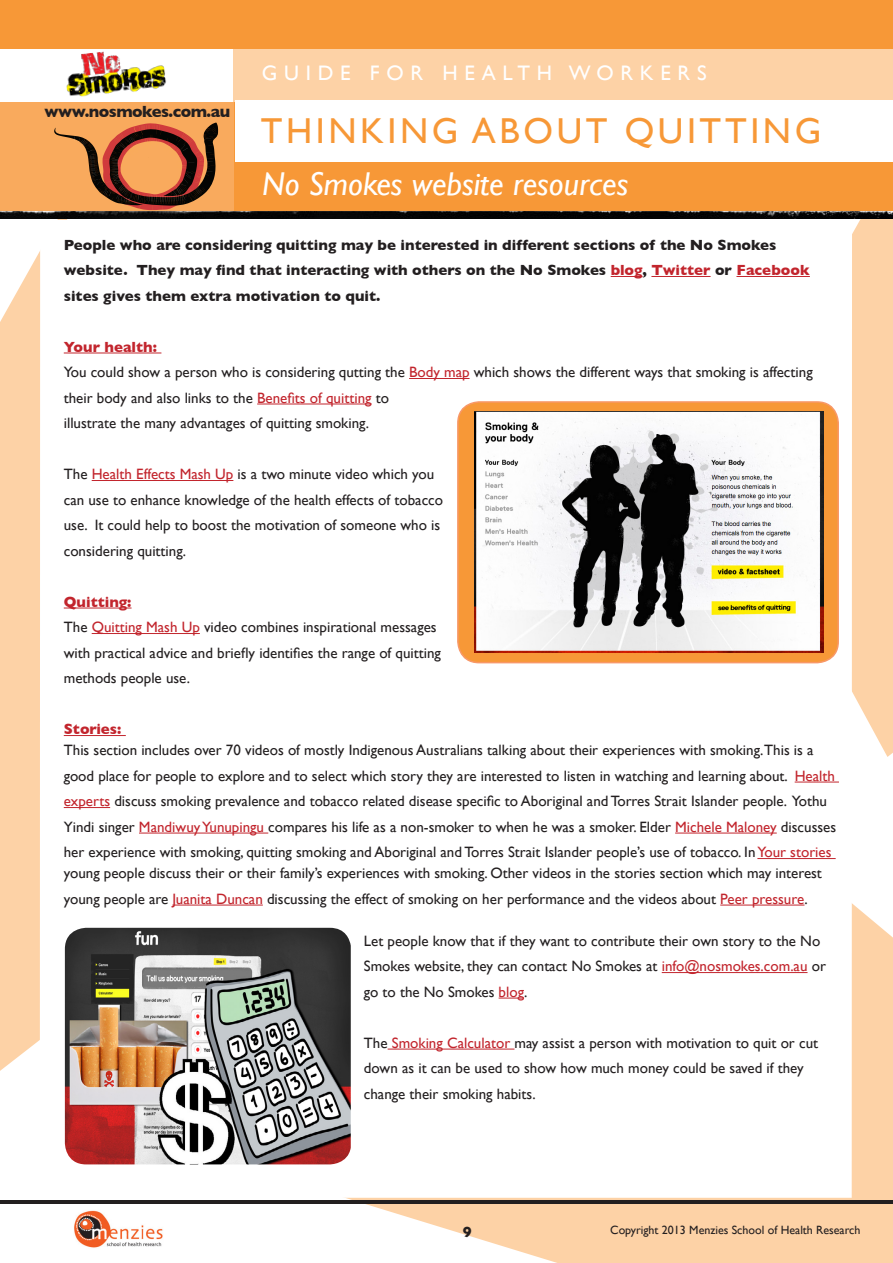
<style>
.page{position:relative;width:893px;height:1263px;background:#fff}
.page>*{position:absolute;margin:0;border:0;box-sizing:border-box;transform-origin:0 0}
.t1{font:36px "Gill Sans";letter-spacing:.1em;color:#f79837}
.t2{font:italic 33px "Gill Sans";color:#fff}
.t3{font:21px "Gill Sans";letter-spacing:.32em;color:#fff}
.t4{font:700 16.5px "Gill Sans";letter-spacing:-.03em;color:#231f20}
.t5{font:15px/25.5px "Gill Sans";color:#231f20}
.t6{font:700 15px/25.5px "Gill Sans";color:#231f20}
.t7{font:700 15px "Gill Sans";color:#c2252d}
.t8{font:12px "Gill Sans";color:#231f20}
.s1{color:#c2252d}
</style>
<div class="page">
<svg style="left:0;top:210px;width:154px;height:861px;background:#fbd5ad"></svg>
<svg style="left:726px;top:210px;width:167px;height:547px;background:#fad2a9"></svg>
<img style="left:0;top:212px;width:893px;height:6px">
<div style="left:0;top:0;width:893px;height:210px;background:#f79837"></div>
<div style="left:0;top:49px;width:235px;height:53px;background:#fff"></div>
<div style="left:234px;top:49px;width:659px;height:53px;background:#fdd2a6"></div>
<div style="left:0;top:102px;width:234px;height:108px;background:#f9aa5d"></div>
<svg style="left:346px;top:903px;width:547px;height:360px;fill:#fdd2a6"></svg>
<img style="left:66px;top:51px;width:100px;height:46px">
<img style="left:74px;top:1210px;width:89px;height:38px">
<svg style="left:54px;top:123px;width:164px;height:87px"></svg>
<div style="left:235px;top:100px;width:658px;height:62px;background:#fff"></div>
<div style="left:40px;top:220px;width:812px;height:978px;background:#fff"></div>
<hr style="left:0;top:1200px;width:893px;height:4px;background:#231f20">
<hr style="left:611px;top:276px;width:31px;height:1px;background:#c2252d">
<hr style="left:651px;top:276px;width:60px;height:1px;background:#c2252d">
<hr style="left:736px;top:276px;width:74px;height:1px;background:#c2252d">
<hr style="left:64px;top:353px;width:97px;height:1px;background:#c2252d">
<hr style="left:409px;top:378px;width:61px;height:1px;background:#c2252d">
<hr style="left:257px;top:404px;width:115px;height:1px;background:#c2252d">
<hr style="left:92px;top:480px;width:141px;height:1px;background:#c2252d">
<hr style="left:64px;top:608px;width:68px;height:1px;background:#c2252d">
<hr style="left:92px;top:633px;width:108px;height:1px;background:#c2252d">
<hr style="left:64px;top:735px;width:62px;height:1px;background:#c2252d">
<hr style="left:795px;top:782px;width:44px;height:1px;background:#c2252d">
<hr style="left:64px;top:807px;width:46px;height:1px;background:#c2252d">
<hr style="left:139px;top:833px;width:129px;height:1px;background:#c2252d">
<hr style="left:675px;top:833px;width:102px;height:1px;background:#c2252d">
<hr style="left:757px;top:858px;width:79px;height:1px;background:#c2252d">
<hr style="left:172px;top:905px;width:91px;height:1px;background:#c2252d">
<hr style="left:720px;top:905px;width:84px;height:1px;background:#c2252d">
<hr style="left:662px;top:972px;width:145px;height:1px;background:#c2252d">
<svg style="left:499px;top:998px;width:25px;height:1px"></svg>
<hr style="left:388px;top:1049px;width:126px;height:1px;background:#c2252d">
<div style="left:458px;top:402px;width:380px;height:261px;background:#f79837;border-radius:21px"></div>
<img style="left:474px;top:411px;width:350px;height:242px">
<div style="left:457px;top:401px;width:382px;height:262px;border:2px solid #f89868;border-radius:21px"></div>
<img style="left:65px;top:928px;width:286px;height:236px">
<p class="t4" style="left:45px;top:101px;width:187px">www.nosmokes.com.au</p>
<h3 class="t3" style="left:262px;top:61px;width:446px">GUIDE FOR HEALTH WORKERS</h3>
<h1 class="t1" style="left:261px;top:110px;width:562px">THINKING ABOUT QUITTING</h1>
<p class="t2" style="left:262px;top:165px;width:368px">No Smokes website resources</p>
<p class="t6" style="left:64px;top:232px;width:748px">People who are considering quitting may be interested in different sections of the No Smokes website. They may find that interacting with others on the No Smokes <span class="s1">blog</span>, <span class="s1">Twitter</span> or <span class="s1">Facebook </span>sites gives them extra motivation to quit.</p>
<p class="t7" style="left:64px;top:338px;width:95px">Your health:</p>
<p class="t5" style="left:64px;top:359px;width:750px">You could show a person who is considering qutting the <span class="s1">Body map</span> which shows the different ways that smoking is affecting their body and also links to the <span class="s1">Benefits of quitting</span> to<br>illustrate the many advantages of quitting smoking.</p>
<p class="t5" style="left:64px;top:461px;width:381px">The <span class="s1">Health Effects Mash Up</span> is a two minute video which you can use to enhance knowledge of the health effects of tobacco use. It could help to boost the motivation of someone who is considering quitting.</p>
<p class="t7" style="left:64px;top:593px;width:69px">Quitting:</p>
<p class="t5" style="left:64px;top:614px;width:379px">The <span class="s1">Quitting Mash Up</span> video combines inspirational messages with practical advice and briefly identifies the range of quitting methods people use.</p>
<p class="t7" style="left:64px;top:720px;width:59px">Stories:</p>
<p class="t5" style="left:64px;top:737px;width:774px">This section includes over 70 videos of mostly Indigenous Australians talking about their experiences with smoking.This is a good place for people to explore and to select which story they are interested to listen in watching and learning about. <span class="s1">Health experts</span> discuss smoking prevalence and tobacco related disease specific to Aboriginal and Torres Strait Islander people. Yothu Yindi singer <span class="s1">Mandiwuy Yunupingu</span> compares his life as a non-smoker to when he was a smoker. Elder <span class="s1">Michele Maloney</span> discusses her experience with smoking, quitting smoking and Aboriginal and Torres Strait Islander people’s use of tobacco. In <span class="s1">Your stories</span></p>
<p class="t5" style="left:64px;top:860px;width:760px">young people discuss their or their family’s experiences with smoking. Other videos in the stories section which may interest young people are <span class="s1">Juanita Duncan</span> discussing the effect of smoking on her performance and the videos about <span class="s1">Peer pressure</span>.</p>
<p class="t5" style="left:364px;top:928px;width:464px">Let people know that if they want to contribute their own story to the No<br>Smokes website, they can contact No Smokes at <span class="s1">info@nosmokes.com.au</span> or go to the No Smokes <span class="s1">blog</span>.</p>
<p class="t5" style="left:364px;top:1030px;width:456px">The <span class="s1">Smoking Calculator</span> may assist a person with motivation to quit or cut down as it can be used to show how much money could be saved if they change their smoking habits.</p>
<p class="t6" style="left:463px;top:1219px;width:10px">9</p>
<p class="t8" style="left:610px;top:1223px;width:252px">Copyright 2013 Menzies School of Health Research</p>
</div>
